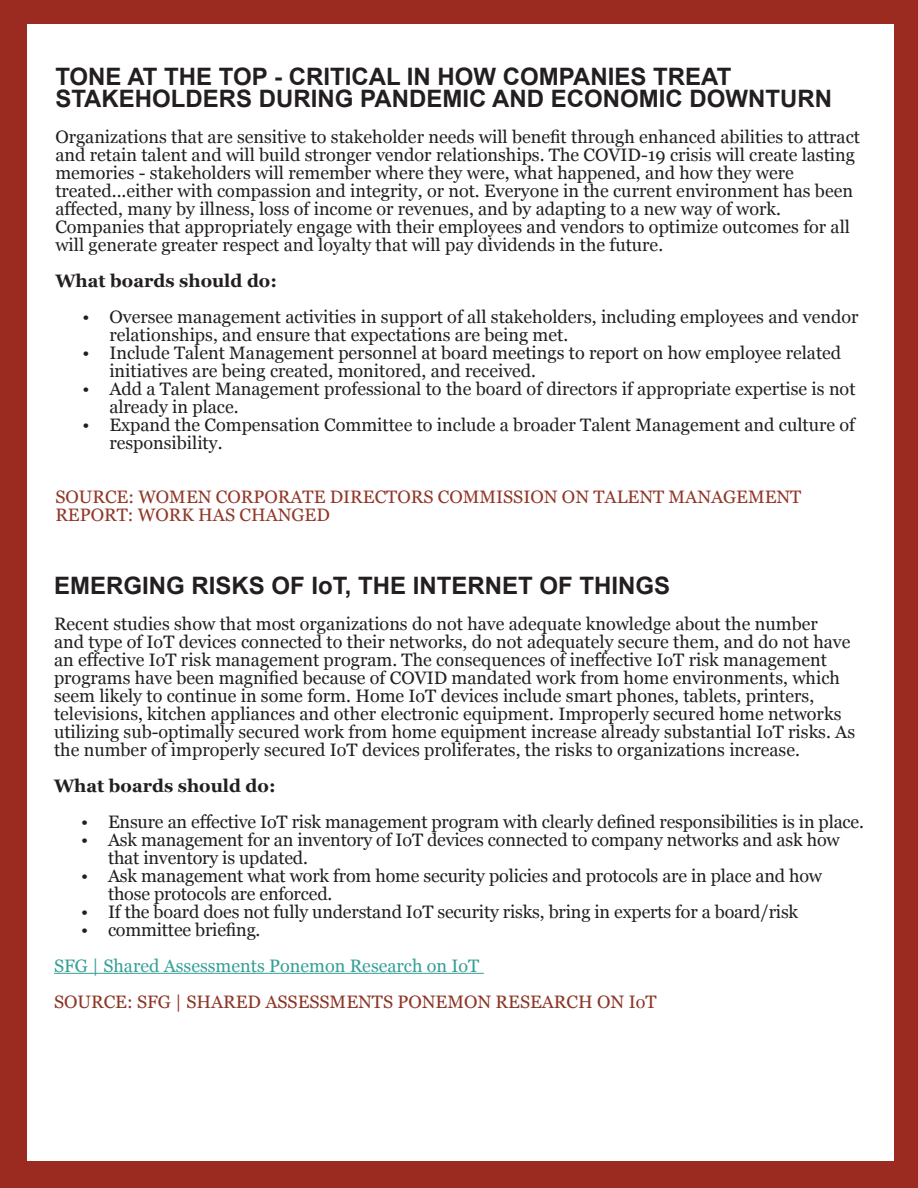
<style>
.page{position:relative;width:918px;height:1188px;background:#9b2b20}
.page>*{position:absolute;margin:0;border:0;box-sizing:border-box;transform-origin:0 0}
.t1{font:700 24px "Arial";color:#231f20}
.t2{font:18px/18px "Georgia";color:#231f20}
.t3{font:18px/18px "Georgia";color:#913728}
.t4{font:18px "Georgia";color:#8c3526}
.t5{font:18px "Georgia";color:#35a096}
.t6{font:700 18px "Georgia";color:#231f20}
</style>
<div class="page">
<div style="left:27px;top:24px;width:867px;height:1137px;background:#fff"></div>
<hr style="left:54px;top:973px;width:430px;height:1px;background:#35a096">
<p class="t1" style="left:55px;top:61px;width:678px">TONE AT THE TOP - CRITICAL IN HOW COMPANIES TREAT</p>
<p class="t1" style="left:55px;top:83px;width:778px">STAKEHOLDERS DURING PANDEMIC AND ECONOMIC DOWNTURN</p>
<p class="t2" style="left:55px;top:128px;width:806px">Organizations that are sensitive to stakeholder needs will benefit through enhanced abilities to attract</p>
<p class="t2" style="left:55px;top:146px;width:801px">and retain talent and will build stronger vendor relationships. The COVID-19 crisis will create lasting</p>
<p class="t2" style="left:55px;top:164px;width:740px">memories - stakeholders will remember where they were, what happened, and how they were</p>
<p class="t2" style="left:55px;top:182px;width:799px">treated...either with compassion and integrity, or not. Everyone in the current environment has been</p>
<p class="t2" style="left:55px;top:200px;width:796px">affected, many by illness, loss of income or revenues, and by adapting to a new way of work.<br>Companies that appropriately engage with their employees and vendors to optimize outcomes for all will generate greater respect and loyalty that will pay dividends in the future.</p>
<p class="t6" style="left:55px;top:268px;width:223px">What boards should do:</p>
<p class="t2" style="left:109px;top:308px;width:751px;text-indent:-27px">• Oversee management activities in support of all stakeholders, including employees and vendor relationships, and ensure that expectations are being met.</p>
<p class="t2" style="left:109px;top:344px;width:733px;text-indent:-27px">• Include Talent Management personnel at board meetings to report on how employee related initiatives are being created, monitored, and received.</p>
<p class="t2" style="left:109px;top:380px;width:748px;text-indent:-27px">• Add a Talent Management professional to the board of directors if appropriate expertise is not already in place.</p>
<p class="t2" style="left:109px;top:416px;width:747px;text-indent:-27px">• Expand the Compensation Committee to include a broader Talent Management and culture of responsibility.</p>
<p class="t3" style="left:55px;top:488px;width:748px">SOURCE: WOMEN CORPORATE DIRECTORS COMMISSION ON TALENT MANAGEMENT<br>REPORT: WORK HAS CHANGED</p>
<p class="t1" style="left:54px;top:569px;width:618px">EMERGING RISKS OF IoT, THE INTERNET OF THINGS</p>
<p class="t2" style="left:54px;top:614px;width:803px">Recent studies show that most organizations do not have adequate knowledge about the number<br>and type of IoT devices connected to their networks, do not adequately secure them, and do not have an effective IoT risk management program. The consequences of ineffective IoT risk management programs have been magnified because of COVID mandated work from home environments, which seem likely to continue in some form. Home IoT devices include smart phones, tablets, printers, televisions, kitchen appliances and other electronic equipment. Improperly secured home networks utilizing sub-optimally secured work from home equipment increase already substantial IoT risks. As the number of improperly secured IoT devices proliferates, the risks to organizations increase.</p>
<p class="t6" style="left:54px;top:772px;width:223px">What boards should do:</p>
<p class="t2" style="left:81px;top:812px;width:784px">• Ensure an effective IoT risk management program with clearly defined responsibilities is in place.</p>
<p class="t2" style="left:108px;top:830px;width:733px;text-indent:-27px">• Ask management for an inventory of IoT devices connected to company networks and ask how that inventory is updated.</p>
<p class="t2" style="left:108px;top:866px;width:716px;text-indent:-27px">• Ask management what work from home security policies and protocols are in place and how those protocols are enforced.</p>
<p class="t2" style="left:81px;top:902px;width:719px">• If the board does not fully understand IoT security risks, bring in experts for a board/risk</p>
<p class="t2" style="left:81px;top:920px;width:181px">• committee briefing.</p>
<p class="t5" style="left:54px;top:952px;width:427px">SFG | Shared Assessments Ponemon Research on IoT</p>
<p class="t4" style="left:54px;top:988px;width:604px">SOURCE: SFG | SHARED ASSESSMENTS PONEMON RESEARCH ON IoT</p>
</div>
